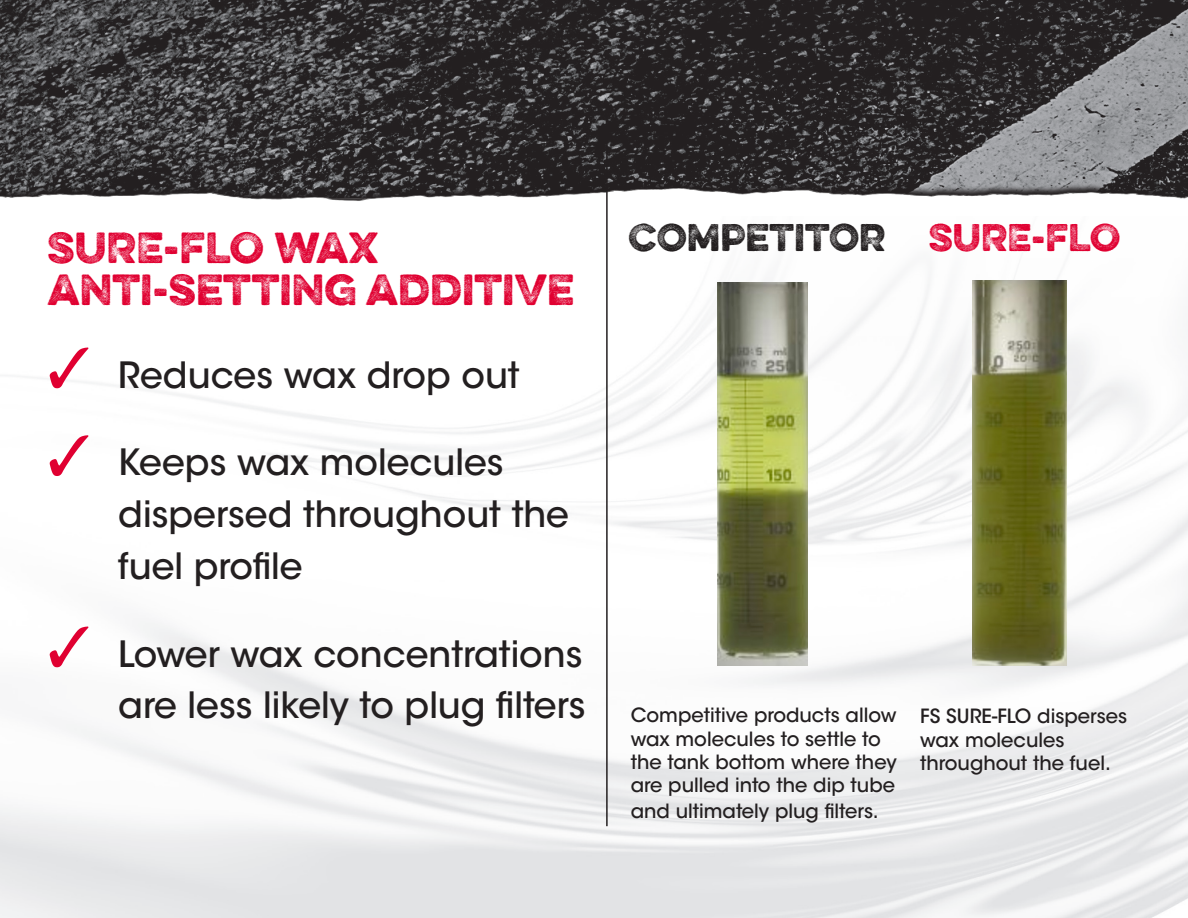
<style>
.page{position:relative;width:1188px;height:918px;background:#fff}
.page>*{position:absolute;margin:0;border:0;box-sizing:border-box;transform-origin:0 0}
.t1{font:300 39px/42px "Eveleth Slant";color:#e00031}
.t2{font:500 36px/51.8px "ITC Avant Garde Std";color:#231f20;text-align:right}
.t3{font:300 34.5px "Eveleth Slant";color:#231f20}
.t4{font:300 34.5px "Eveleth Slant";color:#e00031}
.t5{font:500 19.5px/23.4px "ITC Avant Garde Std";color:#231f20}
.s1{color:#e00031}
</style>
<div class="page">
<img style="left:0;top:280px;width:1188px;height:638px">
<img style="left:0;top:0;width:1188px;height:179px">
<svg style="left:0;top:179px;width:1188px;height:9px;background:#444244"></svg>
<img style="left:0;top:188px;width:1188px;height:13px">
<img style="left:717px;top:282px;width:91px;height:383px">
<img style="left:972px;top:281px;width:94px;height:384px">
<hr style="left:606px;top:103px;width:2px;height:723px;background:#231f20">
<p class="t1" style="left:48px;top:226px;width:528px">SURE-FLO WAX<br>ANTI-SETTING ADDITIVE</p>
<p class="t2" style="left:48px;top:349px;width:474px"><span class="s1">✓</span> Reduces wax drop out</p>
<p class="t2" style="left:48px;top:437px;width:458px"><span class="s1">✓</span> Keeps wax molecules</p>
<p class="t2" style="left:118px;top:488px;width:452px">dispersed throughout the</p>
<p class="t2" style="left:118px;top:540px;width:186px">fuel profile</p>
<p class="t2" style="left:48px;top:628px;width:540px"><span class="s1">✓</span> Lower wax concentrations are less likely to plug filters</p>
<p class="t3" style="left:629px;top:211px;width:259px">COMPETITOR</p>
<p class="t4" style="left:929px;top:211px;width:193px">SURE-FLO</p>
<p class="t5" style="left:631px;top:703px;width:267px">Competitive products allow wax molecules to settle to the tank bottom where they are pulled into the dip tube</p>
<p class="t5" style="left:631px;top:799px;width:250px">and ultimately plug filters.</p>
<p class="t5" style="left:920px;top:705px;width:209px">FS SURE-FLO disperses wax molecules throughout the fuel.</p>
</div>
